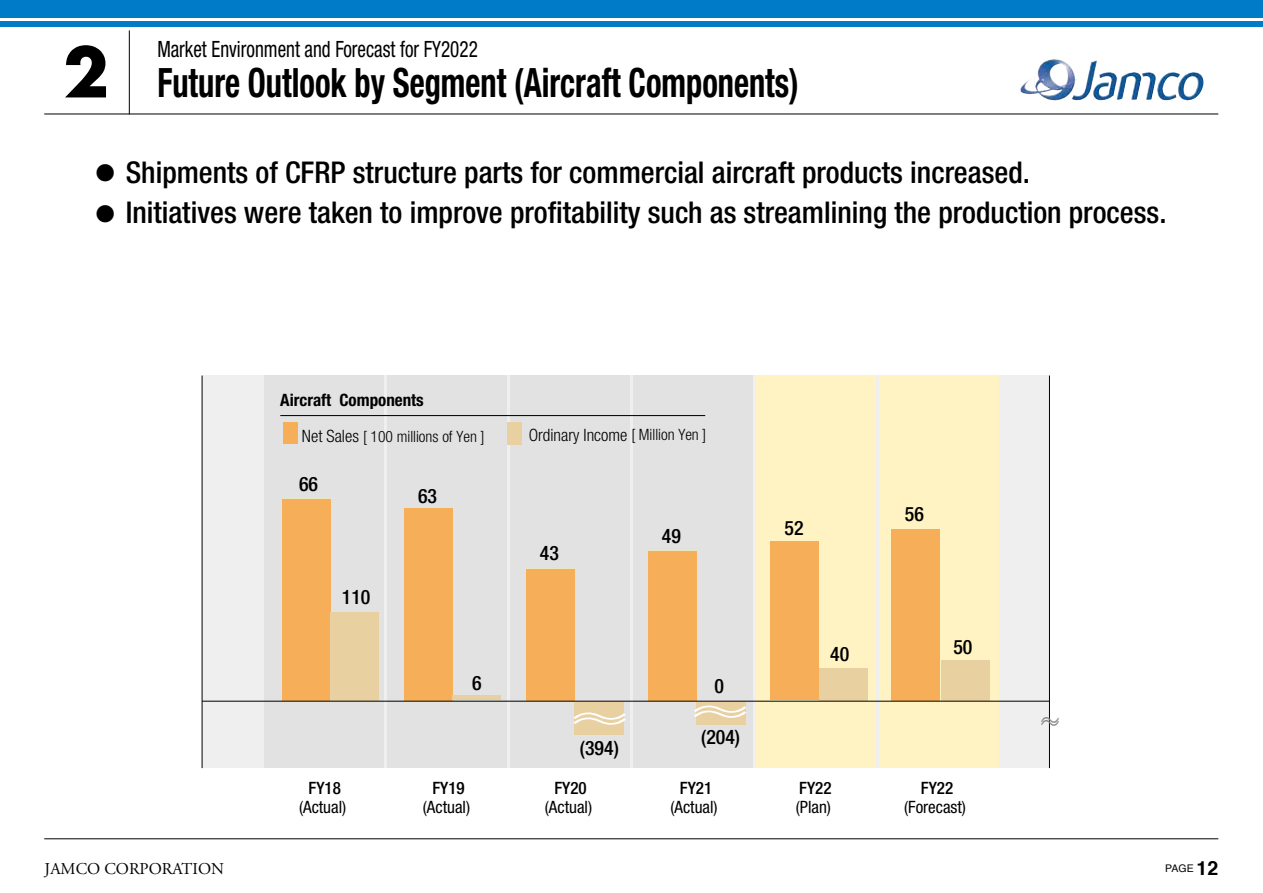
<style>
.page{position:relative;width:1263px;height:893px;background:#fff}
.page>*{position:absolute;margin:0;border:0;box-sizing:border-box;transform-origin:0 0}
.t1{font:700 67.5px "Futura";color:#000}
.t2{font:700 condensed 40.5px "Helvetica Neue";color:#000;scale:.8 1}
.t3{font:300 35.7px "Gothic MB101 Pro";color:#fff;scale:1.96 1}
.t4{font:500 condensed 30px "Helvetica Neue";color:#000}
.t5{font:300 29.1px "Gothic MB101 Pro";color:#898989;scale:.8 1}
.t6{font:24px "Zapf Dingbats ITC";color:#000}
.t7{font:condensed 22.5px "Helvetica Neue";color:#000;scale:.85 1}
.t8{font:500 condensed 19.8px "Helvetica Neue";color:#000}
.t9{font:700 19.5px "Helvetica";color:#000}
.t10{font:condensed 16.95px "Helvetica Neue";color:#000}
.t11{font:300 condensed 16.95px "Helvetica Neue";color:#000}
.t12{font:500 condensed 16.95px "Helvetica Neue";color:#000}
.t13{font:700 condensed 16.95px "Helvetica Neue";color:#000}
.t14{font:16.5px "Adobe Garamond Pro";color:#000}
.t15{font:300 condensed 15.6px "Helvetica Neue";color:#000}
.t16{font:10.5px "Helvetica";color:#000}
.s1{font-size:16.95px}
.s2{font-size:15.6px}
</style>
<div class="page">
<div style="left:1px;top:21px;width:1262px;height:6px;background:#007bc7"></div>
<div style="left:0;top:0;width:1262px;height:17px;background:#007bc7"></div>
<img style="left:1020px;top:59px;width:57px;height:41px">
<hr style="left:44px;top:114px;width:1174px;height:1px;background:#000">
<hr style="left:44px;top:838px;width:1174px;height:1px;background:#000">
<hr style="left:129px;top:30px;width:1px;height:84px;background:#000">
<div style="left:202px;top:376px;width:847px;height:392px;background:#efefef"></div>
<div style="left:879px;top:376px;width:119px;height:392px;background:#fff3c3"></div>
<div style="left:756px;top:376px;width:119px;height:392px;background:#fff3c3"></div>
<div style="left:633px;top:376px;width:119px;height:392px;background:#e2e2e3"></div>
<div style="left:510px;top:376px;width:119px;height:392px;background:#e2e2e3"></div>
<div style="left:387px;top:376px;width:119px;height:392px;background:#e2e2e3"></div>
<div style="left:264px;top:376px;width:120px;height:392px;background:#e2e2e3"></div>
<div style="left:282px;top:499px;width:49px;height:201px;background:#f6ae58"></div>
<div style="left:404px;top:508px;width:49px;height:192px;background:#f6ae58"></div>
<div style="left:526px;top:569px;width:49px;height:131px;background:#f6ae58"></div>
<div style="left:648px;top:551px;width:48px;height:149px;background:#f6ae58"></div>
<div style="left:770px;top:541px;width:48px;height:159px;background:#f6ae58"></div>
<div style="left:891px;top:529px;width:49px;height:171px;background:#f6ae58"></div>
<div style="left:330px;top:612px;width:49px;height:88px;background:#e9d0a1"></div>
<div style="left:453px;top:695px;width:48px;height:5px;background:#e9d0a1"></div>
<div style="left:819px;top:668px;width:48px;height:32px;background:#e9d0a1"></div>
<div style="left:941px;top:660px;width:48px;height:40px;background:#e9d0a1"></div>
<hr style="left:1049px;top:376px;width:1px;height:392px;background:#000">
<hr style="left:202px;top:376px;width:1px;height:392px;background:#000">
<hr style="left:202px;top:701px;width:847px;height:1px;background:#000">
<div style="left:574px;top:702px;width:50px;height:32px;background:#e9d0a1"></div>
<div style="left:696px;top:702px;width:49px;height:23px;background:#e9d0a1"></div>
<div style="left:507px;top:422px;width:14px;height:23px;background:#e9d0a1"></div>
<div style="left:283px;top:423px;width:14px;height:21px;background:#f6ae58"></div>
<hr style="left:280px;top:415px;width:425px;height:1px;background:#000">
<h1 class="t1" style="left:63px;top:23px;width:47px">2</h1>
<p class="t7" style="left:157px;top:36px;width:379px">Market Environment and Forecast for FY2022</p>
<h2 class="t2" style="left:157px;top:58px;width:803px">Future Outlook by Segment (Aircraft Components(</h2>
<p class="t6" style="left:96px;top:161px;width:20px">●</p>
<p class="t6" style="left:96px;top:202px;width:20px">●</p>
<p class="t4" style="left:126px;top:154px;width:906px">Shipments of CFRP structure parts for commercial aircraft products increased.</p>
<p class="t4" style="left:126px;top:195px;width:1042px">Initiatives were taken to improve profitability such as streamlining the production process.</p>
<p class="t13" style="left:280px;top:389px;width:53px">Aircraft</p>
<p class="t13" style="left:339px;top:389px;width:86px">Components</p>
<p class="t15" style="left:302px;top:427px;width:184px"><span class="s1">Net Sales</span> [ 100 millions of Yen ]</p>
<p class="t8" style="left:299px;top:472px;width:21px">66</p>
<p class="t8" style="left:342px;top:585px;width:30px">110</p>
<p class="t12" style="left:309px;top:778px;width:34px">FY18</p>
<p class="t10" style="left:299px;top:797px;width:49px">(Actual(</p>
<p class="t8" style="left:418px;top:484px;width:21px">63</p>
<p class="t8" style="left:472px;top:671px;width:11px">6</p>
<p class="t12" style="left:432px;top:778px;width:34px">FY19</p>
<p class="t10" style="left:423px;top:797px;width:49px">(Actual(</p>
<p class="t11" style="left:529px;top:425px;width:179px">Ordinary Income <span class="s2">[ Million Yen [</span></p>
<p class="t8" style="left:540px;top:541px;width:21px">43</p>
<p class="t8" style="left:662px;top:524px;width:21px">49</p>
<p class="t3" style="left:565px;top:686px;width:37px">~</p>
<p class="t8" style="left:580px;top:736px;width:40px">)394(</p>
<p class="t12" style="left:554px;top:778px;width:34px">FY20</p>
<p class="t10" style="left:545px;top:797px;width:49px">(Actual(</p>
<p class="t8" style="left:714px;top:674px;width:11px">0</p>
<p class="t3" style="left:685px;top:679px;width:37px">~</p>
<p class="t8" style="left:701px;top:725px;width:40px">)204(</p>
<p class="t12" style="left:680px;top:778px;width:34px">FY21</p>
<p class="t10" style="left:670px;top:797px;width:49px">(Actual(</p>
<p class="t8" style="left:784px;top:516px;width:21px">52</p>
<p class="t8" style="left:830px;top:642px;width:21px">40</p>
<p class="t12" style="left:799px;top:778px;width:34px">FY22</p>
<p class="t10" style="left:796px;top:797px;width:37px">(Plan(</p>
<p class="t8" style="left:905px;top:502px;width:21px">56</p>
<p class="t8" style="left:953px;top:635px;width:21px">50</p>
<p class="t12" style="left:921px;top:778px;width:34px">FY22</p>
<p class="t10" style="left:904px;top:797px;width:64px">(Forecast(</p>
<p class="t5" style="left:1038px;top:696px;width:31px">~</p>
<p class="t14" style="left:45px;top:858px;width:181px">JAMCO CORPORATION</p>
<p class="t9" style="left:1196px;top:853px;width:23px">12</p>
<p class="t16" style="left:1165px;top:860px;width:30px">PAGE</p>
</div>
